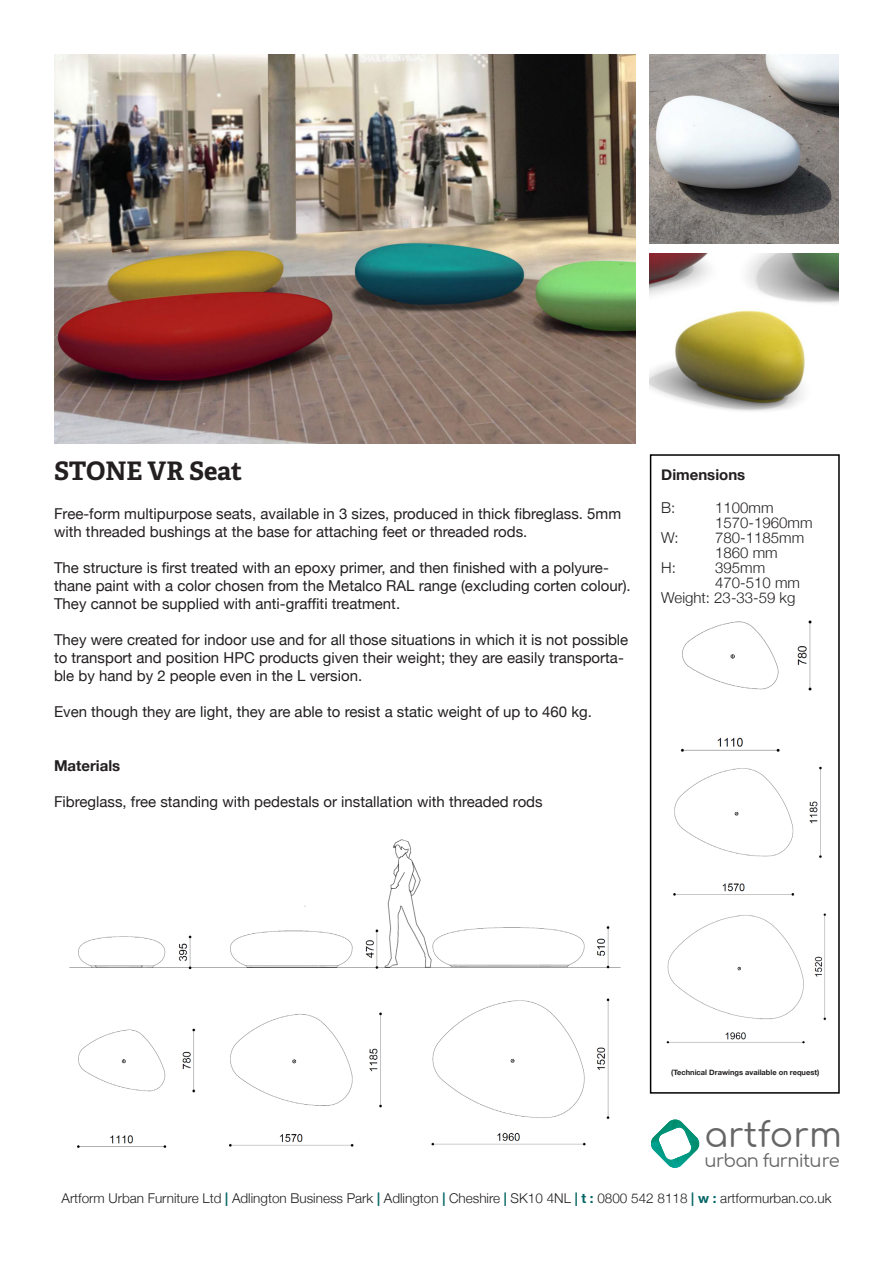
<style>
.page{position:relative;width:893px;height:1263px;background:#fff}
.page>*{position:absolute;margin:0;border:0;box-sizing:border-box;transform-origin:0 0}
.t1{font:34.65px "Comfortaa";color:#666667}
.t2{font:700 25.5px "Adelle Basic";letter-spacing:-.01em;color:#231f20}
.t3{font:17.85px "Comfortaa";letter-spacing:-.04em;color:#666667}
.t4{font:15px/18px "Helvetica Neue";color:#231f20}
.t5{font:300 15px/15px "Helvetica Neue";color:#231f20}
.t6{font:700 15px "Helvetica Neue";color:#231f20}
.t7{font:300 13.5px "Helvetica Neue";color:#231f20}
.t8{font:700 7.5px "Helvetica Neue";color:#231f20}
.s1{font-weight:700;color:#046565}
</style>
<div class="page">
<div style="left:650px;top:454px;width:190px;height:640px;border:2px solid #000"></div>
<img style="left:680px;top:620px;width:132px;height:132px">
<img style="left:673px;top:766px;width:149px;height:130px">
<img style="left:666px;top:913px;width:160px;height:131px">
<img style="left:69px;top:839px;width:552px;height:309px">
<svg style="left:651px;top:1119px;width:49px;height:49px"></svg>
<img style="left:54px;top:54px;width:582px;height:389px">
<img style="left:650px;top:54px;width:189px;height:189px">
<img style="left:650px;top:254px;width:189px;height:157px">
<p class="t2" style="left:54px;top:454px;width:190px">STONE VR Seat</p>
<p class="t4" style="left:54px;top:505px;width:569px">Free-form multipurpose seats, available in 3 sizes, produced in thick fibreglass. 5mm with threaded bushings at the base for attaching feet or threaded rods.</p>
<p class="t4" style="left:54px;top:559px;width:578px">The structure is first treated with an epoxy primer, and then finished with a polyure&shy;thane paint with a color chosen from the Metalco RAL range (excluding corten colour).</p>
<p class="t4" style="left:54px;top:595px;width:348px">They cannot be supplied with anti-graffiti treatment.</p>
<p class="t4" style="left:54px;top:631px;width:576px">They were created for indoor use and for all those situations in which it is not possible to transport and position HPC products given their weight; they are easily transporta&shy;ble by hand by 2 people even in the L version.</p>
<p class="t4" style="left:54px;top:703px;width:539px">Even though they are light, they are able to resist a static weight of up to 460 kg.</p>
<p class="t6" style="left:54px;top:757px;width:68px">Materials</p>
<p class="t4" style="left:54px;top:793px;width:490px">Fibreglass, free standing with pedestals or installation with threaded rods</p>
<p class="t6" style="left:661px;top:466px;width:86px">Dimensions</p>
<p class="t5" style="left:661px;top:500px;width:16px">B:</p>
<p class="t5" style="left:715px;top:500px;width:99px">1100mm<br>1570-1960mm</p>
<p class="t5" style="left:661px;top:530px;width:19px">W:</p>
<p class="t5" style="left:715px;top:530px;width:90px">780-1185mm<br>1860 mm</p>
<p class="t5" style="left:661px;top:560px;width:16px">H:</p>
<p class="t5" style="left:715px;top:560px;width:52px">395mm</p>
<p class="t5" style="left:715px;top:575px;width:86px">470-510 mm</p>
<p class="t5" style="left:661px;top:590px;width:136px">Weight: 23-33-59 kg</p>
<p class="t8" style="left:671px;top:1067px;width:150px">(Technical Drawings available on request)</p>
<p class="t1" style="left:705px;top:1103px;width:139px">artform</p>
<p class="t3" style="left:705px;top:1145px;width:137px">urban furniture</p>
<p class="t7" style="left:62px;top:1190px;width:772px">Artform Urban Furniture Ltd <span class="s1">|</span> Adlington Business Park <span class="s1">|</span> Adlington <span class="s1">|</span> Cheshire <span class="s1">|</span> SK10 4NL <span class="s1">| t :</span> 0800 542 8118 <span class="s1">| w :</span> artformurban.co.uk</p>
</div>
